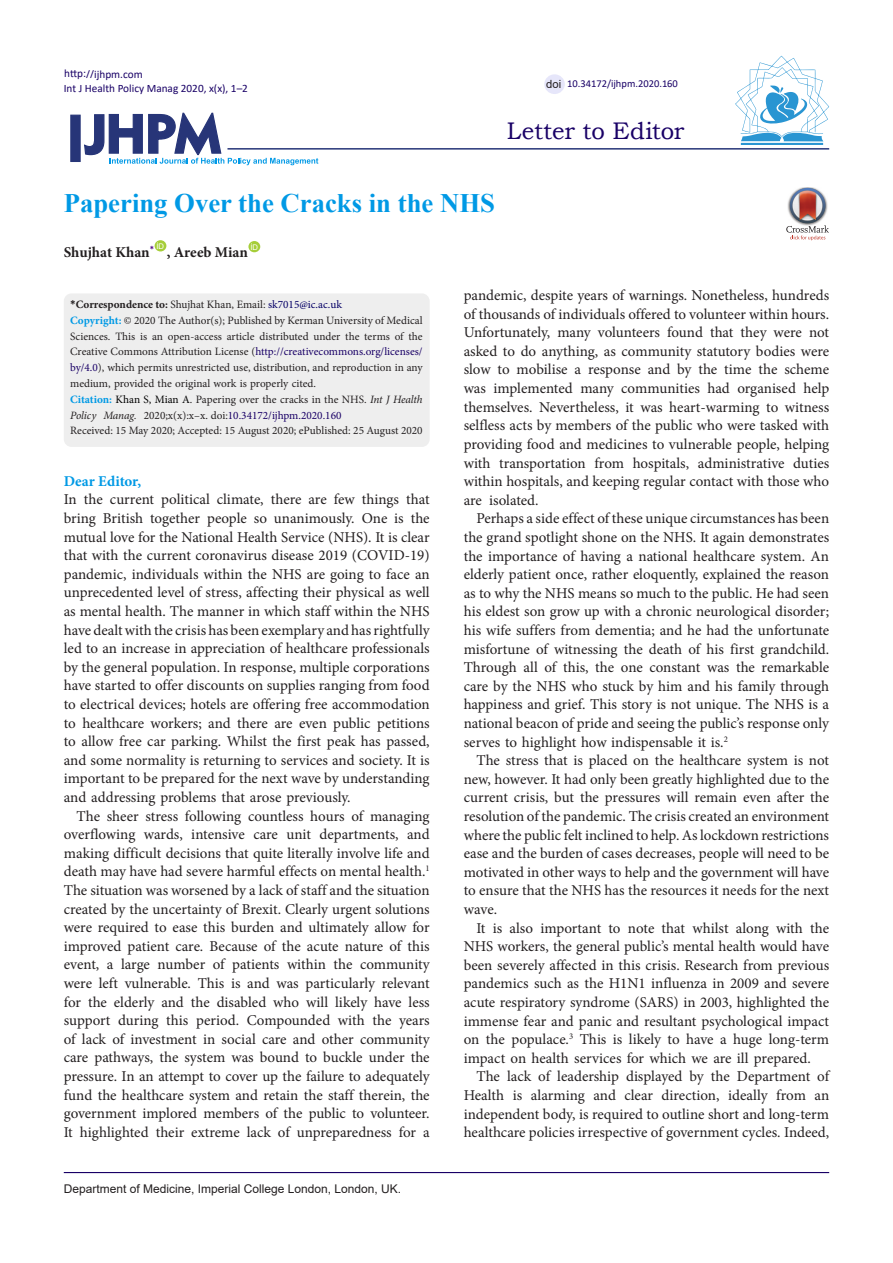
<style>
.page{position:relative;width:893px;height:1263px;background:#fff}
.page>*{position:absolute;margin:0;border:0;box-sizing:border-box;transform-origin:0 0}
.Default{font:700 26.7px "Times New Roman";color:#0099e5}
.t1{font:24px "Bookman Old Style";letter-spacing:-.01em;color:#190066}
.t2{font:15px/18.6px "Minion Pro";color:#231f20;text-align:justify}
.Default-2{font:700 15px "Minion Pro";letter-spacing:-.005em;color:#231f20}
.t3{font:700 15px "Minion Pro";color:#0099e5}
.t4{font:12px "Arial";color:#231f20}
.Default-3{font:11.25px/15.8px "Minion Pro";color:#231f20;text-align:justify}
.t5{font:11.25px "Calibri";color:#190066}
.t6{font:11.25px "Arial";color:#231f20}
.t7{font:10.5px "Calibri";color:#190066}
.t8{font:7.8px "Arial";color:#fff}
.s1{font-family:"Calibri";font-weight:700}
.s2{font-weight:700}
.s3{color:#050066}
.s4{font-weight:700;color:#0099e5}
.s5{color:#190066}
.s6{color:#000}
.s7{font-style:italic}
</style>
<div class="page">
<svg style="left:84px;top:112px;width:234px;height:53px"></svg>
<div style="left:70px;top:115px;width:11px;height:47px;background:#273578;border:1px solid #273578"></div>
<div style="left:155px;top:240px;width:11px;height:11px;background:#a6ce39;border-radius:50%"></div>
<div style="left:248px;top:241px;width:12px;height:11px;background:#a6ce39;border-radius:50%"></div>
<hr style="left:227px;top:148px;width:602px;height:2px;background:#273578">
<hr style="left:64px;top:1172px;width:765px;height:1px;background:#190066">
<hr style="left:741px;top:143px;width:82px;height:2px;background:#2995d2">
<svg style="left:735px;top:56px;width:94px;height:85px"></svg>
<div style="left:544px;top:74px;width:21px;height:20px;background:#e6e6fa;border-radius:50%"></div>
<img style="left:801px;top:187px;width:13px;height:1px">
<svg style="left:786px;top:188px;width:43px;height:52px"></svg>
<div style="left:64px;top:293px;width:366px;height:154px;background:#eee;border-radius:8px"></div>
<p class="t5" style="left:64px;top:66px;width:80px">http://ijhpm.com</p>
<p class="t5" style="left:64px;top:81px;width:186px">Int J Health Policy Manag 2020, x(x), 1–2</p>
<p class="t6" style="left:546px;top:76px;width:17px">doi</p>
<p class="t7" style="left:567px;top:76px;width:112px">10.34172/ijhpm.2020.160</p>
<p class="t1" style="left:507px;top:115px;width:179px">Letter to Editor</p>
<p class="Default" style="left:64px;top:184px;width:433px">Papering Over the Cracks in the NHS</p>
<p class="Default-2" style="left:64px;top:242px;width:92px">Shujhat Khan<sup>*</sup></p>
<p class="t8" style="left:156px;top:241px;width:9px">ID</p>
<p class="Default-2" style="left:167px;top:242px;width:83px">, Areeb Mian</p>
<p class="t8" style="left:250px;top:242px;width:9px">ID</p>
<p class="Default-3" style="left:70px;top:297px;width:273px"><span class="s1">*</span><span class="s2">Correspondence to:</span> Shujhat Khan, Email: <span class="s3">sk7015@ic.ac.uk</span></p>
<p class="Default-3" style="left:70px;top:313px;width:354px"><span class="s4">Copyright:</span> © 2020 The Author(s); Published by Kerman University of Medical Sciences. This is an open-access article distributed under the terms of the Creative Commons Attribution License (<span class="s5">http://creativecommons.org/licenses/ by/4.0</span>), which permits unrestricted use, distribution, and reproduction in any medium, provided the original work is properly cited.</p>
<p class="Default-3" style="left:70px;top:391px;width:354px"><span class="s4">Citation:</span> <span class="s6">Khan S, Mian A</span>. Papering over the cracks in the NHS. <span class="s7">Int J Health<br>Policy Manag.</span> 2020;x(x):x–x. doi:<span class="s5">10.34172/ijhpm.2020.160</span></p>
<p class="Default-3" style="left:70px;top:422px;width:354px">Received: 15 May 2020; Accepted: 15 August 2020; ePublished: 25 August 2020</p>
<p class="t3" style="left:64px;top:470px;width:79px">Dear Editor,</p>
<p class="t2" style="left:64px;top:490px;width:367px">In the current political climate, there are few things that bring British together people so unanimously. One is the mutual love for the National Health Service (NHS). It is clear that with the current coronavirus disease 2019 (COVID-19) pandemic, individuals within the NHS are going to face an unprecedented level of stress, affecting their physical as well as mental health. The manner in which staff within the NHS have dealt with the crisis has been exemplary and has rightfully led to an increase in appreciation of healthcare professionals by the general population. In response, multiple corporations have started to offer discounts on supplies ranging from food to electrical devices; hotels are offering free accommodation to healthcare workers; and there are even public petitions to allow free car parking. Whilst the first peak has passed, and some normality is returning to services and society. It is important to be prepared for the next wave by understanding and addressing problems that arose previously.</p>
<p class="t2" style="left:64px;top:806px;width:367px;text-indent:13px">The sheer stress following countless hours of managing overflowing wards, intensive care unit departments, and making difficult decisions that quite literally involve life and death may have had severe harmful effects on mental health.<sup>1<br></sup>The situation was worsened by a lack of staff and the situation created by the uncertainty of Brexit. Clearly urgent solutions were required to ease this burden and ultimately allow for improved patient care. Because of the acute nature of this event, a large number of patients within the community were left vulnerable. This is and was particularly relevant for the elderly and the disabled who will likely have less support during this period. Compounded with the years of lack of investment in social care and other community care pathways, the system was bound to buckle under the pressure. In an attempt to cover up the failure to adequately fund the healthcare system and retain the staff therein, the government implored members of the public to volunteer.<br>It highlighted their extreme lack of unpreparedness for a</p>
<p class="t4" style="left:64px;top:1180px;width:339px">Department of Medicine, Imperial College London, London, UK.</p>
<p class="t2" style="left:464px;top:286px;width:367px">pandemic, despite years of warnings. Nonetheless, hundreds of thousands of individuals offered to volunteer within hours.<br>Unfortunately, many volunteers found that they were not asked to do anything, as community statutory bodies were slow to mobilise a response and by the time the scheme was implemented many communities had organised help themselves. Nevertheless, it was heart-warming to witness selfless acts by members of the public who were tasked with providing food and medicines to vulnerable people, helping with transportation from hospitals, administrative duties within hospitals, and keeping regular contact with those who are isolated.</p>
<p class="t2" style="left:464px;top:509px;width:367px;text-indent:13px">Perhaps a side effect of these unique circumstances has been the grand spotlight shone on the NHS. It again demonstrates the importance of having a national healthcare system. An elderly patient once, rather eloquently, explained the reason as to why the NHS means so much to the public. He had seen his eldest son grow up with a chronic neurological disorder; his wife suffers from dementia; and he had the unfortunate misfortune of witnessing the death of his first grandchild.<br>Through all of this, the one constant was the remarkable care by the NHS who stuck by him and his family through happiness and grief. This story is not unique. The NHS is a national beacon of pride and seeing the public’s response only serves to highlight how indispensable it is.<sup>2</sup></p>
<p class="t2" style="left:464px;top:751px;width:367px;text-indent:13px">The stress that is placed on the healthcare system is not new, however. It had only been greatly highlighted due to the current crisis, but the pressures will remain even after the resolution of the pandemic. The crisis created an environment where the public felt inclined to help. As lockdown restrictions ease and the burden of cases decreases, people will need to be motivated in other ways to help and the government will have to ensure that the NHS has the resources it needs for the next wave.</p>
<p class="t2" style="left:464px;top:918px;width:367px;text-indent:13px">It is also important to note that whilst along with the NHS workers, the general public’s mental health would have been severely affected in this crisis. Research from previous pandemics such as the H1N1 influenza in 2009 and severe acute respiratory syndrome (SARS) in 2003, highlighted the immense fear and panic and resultant psychological impact on the populace.<sup>3</sup> This is likely to have a huge long-term impact on health services for which we are ill prepared.</p>
<p class="t2" style="left:464px;top:1067px;width:367px;text-indent:13px">The lack of leadership displayed by the Department of Health is alarming and clear direction, ideally from an independent body, is required to outline short and long-term healthcare policies irrespective of government cycles. Indeed,</p>
</div>
